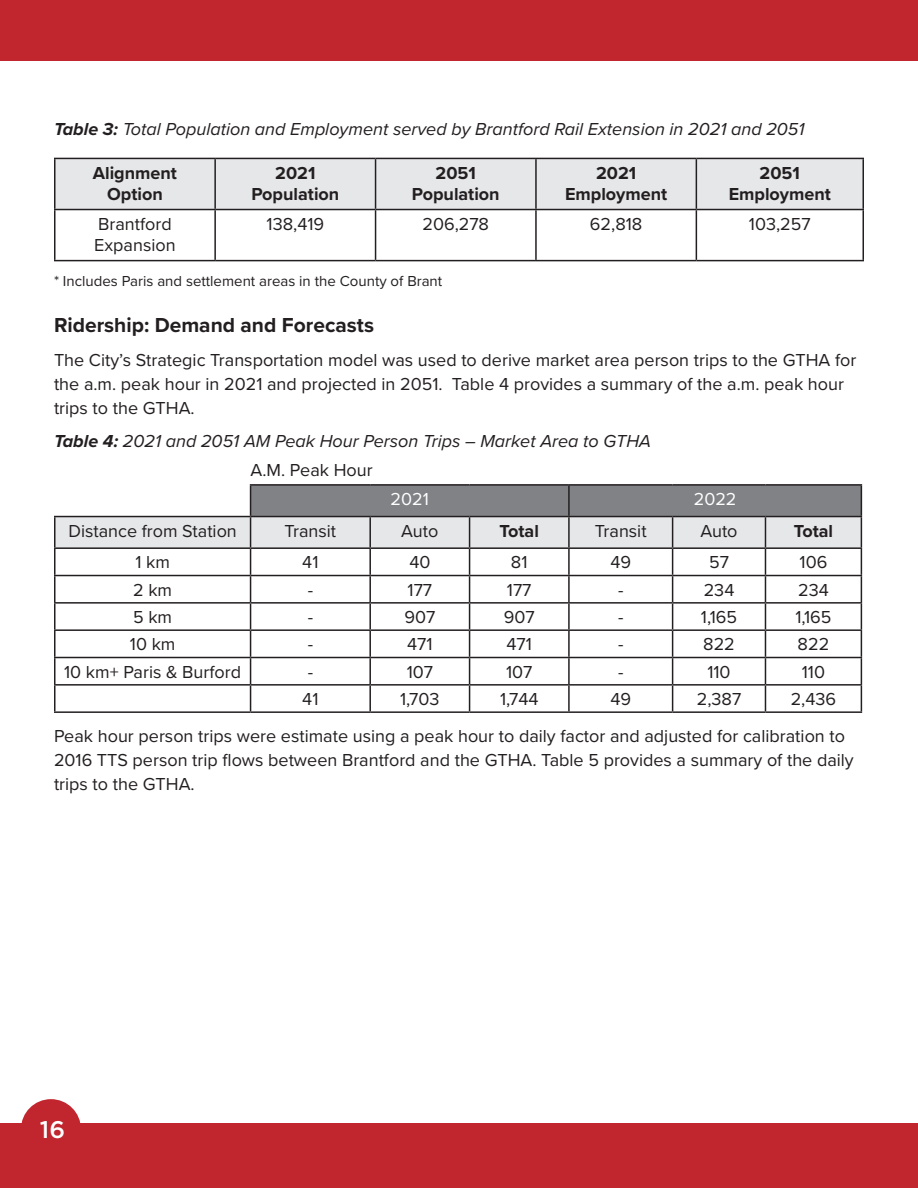
<style>
.page{position:relative;width:918px;height:1188px;background:#fff}
.page>*{position:absolute;margin:0;border:0;box-sizing:border-box;transform-origin:0 0}
.t1{font:500 24px "Gotham";color:#fff}
.t2{font:700 21px "Proxima Nova";color:#231f20}
.t3{font:18px/24px "Proxima Nova";color:#231f20}
.t4{font:italic 18px "Proxima Nova";color:#231f20}
.t5{font:700 18px/21px "Proxima Nova";color:#231f20;text-align:center}
.t6{font:18px "Proxima Nova";color:#fff}
.t7{font:15px "Proxima Nova";color:#231f20}
.s1{font-weight:700}
</style>
<div class="page">
<div style="left:0;top:1123px;width:918px;height:65px;background:#c1252e"></div>
<div style="left:0;top:0;width:918px;height:61px;background:#c1252e"></div>
<div style="left:21px;top:1099px;width:60px;height:60px;background:#c1252e;border-radius:50%"></div>
<div style="left:56px;top:159px;width:806px;height:50px;background:#e6e7e9"></div>
<hr style="left:54px;top:158px;width:161px;height:1px;background:#231f20">
<hr style="left:54px;top:159px;width:2px;height:50px;background:#231f20">
<hr style="left:215px;top:158px;width:161px;height:1px;background:#231f20">
<hr style="left:214px;top:159px;width:2px;height:50px;background:#231f20">
<hr style="left:376px;top:158px;width:160px;height:1px;background:#231f20">
<hr style="left:375px;top:159px;width:1px;height:50px;background:#231f20">
<hr style="left:536px;top:158px;width:160px;height:1px;background:#231f20">
<hr style="left:535px;top:159px;width:2px;height:50px;background:#231f20">
<hr style="left:696px;top:158px;width:168px;height:1px;background:#231f20">
<hr style="left:696px;top:159px;width:1px;height:50px;background:#231f20">
<hr style="left:862px;top:159px;width:2px;height:50px;background:#231f20">
<hr style="left:54px;top:209px;width:161px;height:1px;background:#231f20">
<hr style="left:54px;top:210px;width:2px;height:50px;background:#231f20">
<hr style="left:215px;top:209px;width:161px;height:1px;background:#231f20">
<hr style="left:214px;top:210px;width:2px;height:50px;background:#231f20">
<hr style="left:376px;top:209px;width:160px;height:1px;background:#231f20">
<hr style="left:375px;top:210px;width:1px;height:50px;background:#231f20">
<hr style="left:536px;top:209px;width:160px;height:1px;background:#231f20">
<hr style="left:535px;top:210px;width:2px;height:50px;background:#231f20">
<hr style="left:696px;top:209px;width:168px;height:1px;background:#231f20">
<hr style="left:696px;top:210px;width:1px;height:50px;background:#231f20">
<hr style="left:862px;top:210px;width:2px;height:50px;background:#231f20">
<hr style="left:54px;top:260px;width:161px;height:1px;background:#231f20">
<hr style="left:215px;top:260px;width:161px;height:1px;background:#231f20">
<hr style="left:376px;top:260px;width:160px;height:1px;background:#231f20">
<hr style="left:536px;top:260px;width:160px;height:1px;background:#231f20">
<hr style="left:696px;top:260px;width:168px;height:1px;background:#231f20">
<hr style="left:569px;top:484px;width:104px;height:2px;background:#231f20">
<hr style="left:673px;top:484px;width:92px;height:2px;background:#231f20">
<hr style="left:765px;top:484px;width:97px;height:2px;background:#231f20">
<hr style="left:54px;top:549px;width:2px;height:26px;background:#231f20">
<hr style="left:54px;top:575px;width:197px;height:1px;background:#231f20">
<hr style="left:54px;top:576px;width:2px;height:26px;background:#231f20">
<hr style="left:54px;top:602px;width:197px;height:2px;background:#231f20">
<hr style="left:54px;top:604px;width:2px;height:25px;background:#231f20">
<hr style="left:54px;top:629px;width:197px;height:2px;background:#231f20">
<hr style="left:54px;top:631px;width:2px;height:26px;background:#231f20">
<hr style="left:54px;top:657px;width:197px;height:1px;background:#231f20">
<hr style="left:54px;top:658px;width:2px;height:26px;background:#231f20">
<hr style="left:54px;top:684px;width:197px;height:2px;background:#231f20">
<hr style="left:54px;top:686px;width:2px;height:25px;background:#231f20">
<svg style="left:55px;top:485px;width:807px;height:226px"></svg>
<hr style="left:54px;top:711px;width:197px;height:2px;background:#231f20">
<hr style="left:251px;top:711px;width:119px;height:2px;background:#231f20">
<hr style="left:370px;top:711px;width:100px;height:2px;background:#231f20">
<hr style="left:470px;top:711px;width:99px;height:2px;background:#231f20">
<hr style="left:569px;top:711px;width:104px;height:2px;background:#231f20">
<hr style="left:673px;top:711px;width:92px;height:2px;background:#231f20">
<hr style="left:765px;top:711px;width:97px;height:2px;background:#231f20">
<hr style="left:250px;top:484px;width:120px;height:2px;background:#231f20">
<hr style="left:250px;top:486px;width:1px;height:30px;background:#231f20">
<hr style="left:370px;top:484px;width:100px;height:2px;background:#231f20">
<hr style="left:470px;top:484px;width:99px;height:2px;background:#231f20">
<hr style="left:568px;top:486px;width:2px;height:30px;background:#231f20">
<hr style="left:251px;top:516px;width:119px;height:1px;background:#231f20">
<hr style="left:370px;top:516px;width:100px;height:1px;background:#231f20">
<hr style="left:470px;top:516px;width:99px;height:1px;background:#231f20">
<hr style="left:54px;top:516px;width:197px;height:1px;background:#231f20">
<hr style="left:54px;top:517px;width:2px;height:30px;background:#231f20">
<hr style="left:250px;top:517px;width:1px;height:30px;background:#231f20">
<hr style="left:54px;top:547px;width:197px;height:2px;background:#231f20">
<p class="t4" style="left:54px;top:115px;width:752px"><span class="s1">Table 3:</span> Total Population and Employment served by Brantford Rail Extension in 2021 and 2051</p>
<p class="t5" style="left:93px;top:162px;width:86px">Alignment<br>Option</p>
<p class="t5" style="left:251px;top:162px;width:89px">2021<br>Population</p>
<p class="t5" style="left:412px;top:162px;width:89px">2051<br>Population</p>
<p class="t5" style="left:565px;top:162px;width:104px">2021<br>Employment</p>
<p class="t5" style="left:729px;top:162px;width:104px">2051<br>Employment</p>
<p class="t3" style="left:94px;top:212px;width:83px;line-height:21px">Brantford<br>Expansion</p>
<p class="t3" style="left:267px;top:211px;width:59px">138,419</p>
<p class="t3" style="left:422px;top:211px;width:68px">206,278</p>
<p class="t3" style="left:590px;top:211px;width:54px">62,818</p>
<p class="t3" style="left:749px;top:211px;width:63px">103,257</p>
<p class="t7" style="left:54px;top:270px;width:390px">* Includes Paris and settlement areas in the County of Brant</p>
<p class="t2" style="left:54px;top:309px;width:322px">Ridership: Demand and Forecasts</p>
<p class="t3" style="left:54px;top:347px;width:804px">The City’s Strategic Transportation model was used to derive market area person trips to the GTHA for the a.m. peak hour in 2021 and projected in 2051. Table 4 provides a summary of the a.m. peak hour trips to the GTHA.</p>
<p class="t4" style="left:54px;top:428px;width:599px"><span class="s1">Table 4:</span> 2021 and 2051 AM Peak Hour Person Trips – Market Area to GTHA</p>
<p class="t3" style="left:251px;top:457px;width:124px">A.M. Peak Hour</p>
<p class="t6" style="left:391px;top:486px;width:40px">2021</p>
<p class="t6" style="left:694px;top:486px;width:44px">2022</p>
<p class="t3" style="left:68px;top:518px;width:170px">Distance from Station</p>
<p class="t3" style="left:284px;top:518px;width:53px">Transit</p>
<p class="t3" style="left:401px;top:518px;width:39px">Auto</p>
<p class="t5" style="left:500px;top:520px;width:41px">Total</p>
<p class="t3" style="left:595px;top:518px;width:53px">Transit</p>
<p class="t3" style="left:700px;top:518px;width:39px">Auto</p>
<p class="t5" style="left:794px;top:520px;width:41px">Total</p>
<p class="t3" style="left:135px;top:550px;width:36px">1 km</p>
<p class="t3" style="left:302px;top:550px;width:18px">41</p>
<p class="t3" style="left:409px;top:550px;width:23px">40</p>
<p class="t3" style="left:511px;top:550px;width:18px">81</p>
<p class="t3" style="left:610px;top:550px;width:22px">49</p>
<p class="t3" style="left:709px;top:550px;width:21px">57</p>
<p class="t3" style="left:800px;top:550px;width:29px">106</p>
<p class="t3" style="left:133px;top:577px;width:41px">2 km</p>
<p class="t3" style="left:308px;top:577px;width:7px">-</p>
<p class="t3" style="left:408px;top:577px;width:26px">177</p>
<p class="t3" style="left:507px;top:577px;width:26px">177</p>
<p class="t3" style="left:618px;top:577px;width:7px">-</p>
<p class="t3" style="left:704px;top:577px;width:32px">234</p>
<p class="t3" style="left:798px;top:577px;width:32px">234</p>
<p class="t3" style="left:133px;top:604px;width:41px">5 km</p>
<p class="t3" style="left:308px;top:604px;width:7px">-</p>
<p class="t3" style="left:404px;top:604px;width:32px">907</p>
<p class="t3" style="left:504px;top:604px;width:32px">907</p>
<p class="t3" style="left:618px;top:604px;width:7px">-</p>
<p class="t3" style="left:701px;top:604px;width:38px">1,165</p>
<p class="t3" style="left:795px;top:604px;width:38px">1,165</p>
<p class="t3" style="left:130px;top:632px;width:47px">10 km</p>
<p class="t3" style="left:308px;top:632px;width:7px">-</p>
<p class="t3" style="left:407px;top:632px;width:27px">471</p>
<p class="t3" style="left:507px;top:632px;width:27px">471</p>
<p class="t3" style="left:618px;top:632px;width:7px">-</p>
<p class="t3" style="left:703px;top:632px;width:33px">822</p>
<p class="t3" style="left:798px;top:632px;width:33px">822</p>
<p class="t3" style="left:64px;top:659px;width:178px">10 km+ Paris &amp; Burford</p>
<p class="t3" style="left:308px;top:659px;width:7px">-</p>
<p class="t3" style="left:407px;top:659px;width:28px">107</p>
<p class="t3" style="left:506px;top:659px;width:28px">107</p>
<p class="t3" style="left:618px;top:659px;width:7px">-</p>
<p class="t3" style="left:707px;top:659px;width:25px">110</p>
<p class="t3" style="left:802px;top:659px;width:25px">110</p>
<p class="t3" style="left:302px;top:686px;width:18px">41</p>
<p class="t3" style="left:400px;top:686px;width:41px">1,703</p>
<p class="t3" style="left:500px;top:686px;width:40px">1,744</p>
<p class="t3" style="left:610px;top:686px;width:22px">49</p>
<p class="t3" style="left:697px;top:686px;width:46px">2,387</p>
<p class="t3" style="left:791px;top:686px;width:47px">2,436</p>
<p class="t3" style="left:54px;top:723px;width:801px">Peak hour person trips were estimate using a peak hour to daily factor and adjusted for calibration to<br>2016 TTS person trip flows between Brantford and the GTHA. Table 5 provides a summary of the daily trips to the GTHA.</p>
<h1 class="t1" style="left:40px;top:1114px;width:27px">16</h1>
</div>
